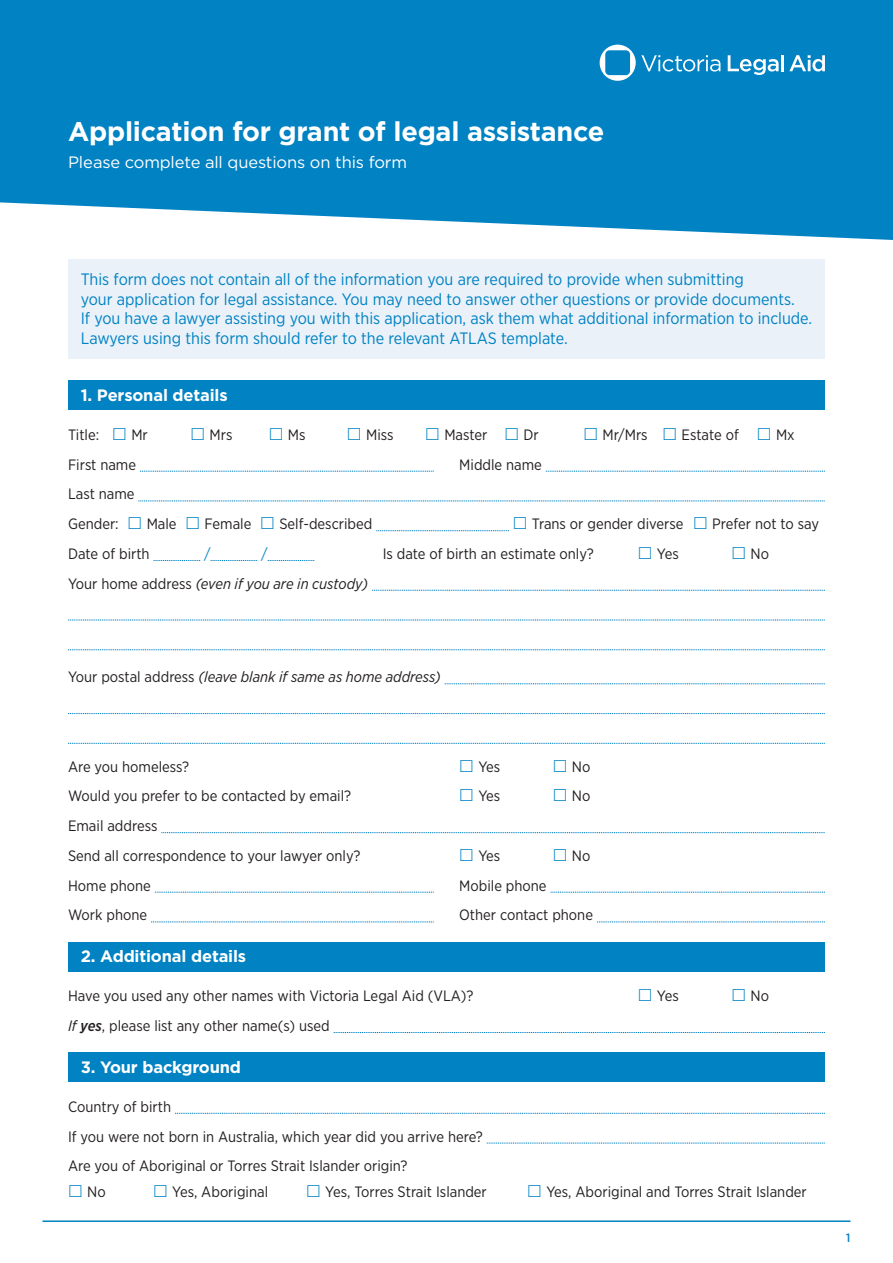
<style>
.page{position:relative;width:893px;height:1263px;background:#fff}
.page>*{position:absolute;margin:0;border:0;box-sizing:border-box;transform-origin:0 0}
.t1{font:700 27px "Gotham";letter-spacing:-.01em;color:#fff}
.t2{font:16.5px/19.5px "Gotham Narrow";color:#0082c3}
.t3{font:700 16.5px "Gotham";letter-spacing:-.01em;color:#fff}
.t4{font:16.5px "Gotham";letter-spacing:-.01em;color:#fff}
.t5{font:15px/29.7px "Gotham Narrow";color:#231f20}
.t6{font:italic 15px "Gotham Narrow";color:#231f20}
.t7{font:15px "Gotham Narrow";color:#0082c3}
.t8{font:500 12px "Gotham Narrow";color:#0082c3}
.s1{font-style:normal}
.s2{font-style:italic}
.s3{font-weight:500;font-style:italic}
</style>
<div class="page">
<svg style="left:0;top:0;width:893px;height:240px;background:#148cc7"></svg>
<div style="left:68px;top:259px;width:757px;height:100px;background:#eaf1f9"></div>
<hr style="left:43px;top:1220px;width:807px;height:2px;background:#0082c3">
<svg style="left:728px;top:55px;width:51px;height:20px"></svg>
<hr style="left:781px;top:55px;width:3px;height:16px;background:#fff">
<svg style="left:789px;top:55px;width:36px;height:17px"></svg>
<svg style="left:600px;top:45px;width:120px;height:36px;background:#2c97cd"></svg>
<div style="left:68px;top:381px;width:757px;height:29px;background:#0082c3"></div>
<svg style="left:140px;top:471px;width:294px;height:1px"></svg>
<svg style="left:546px;top:471px;width:279px;height:1px"></svg>
<svg style="left:138px;top:501px;width:687px;height:1px"></svg>
<svg style="left:154px;top:560px;width:46px;height:1px"></svg>
<svg style="left:211px;top:560px;width:46px;height:1px"></svg>
<svg style="left:268px;top:560px;width:46px;height:1px"></svg>
<svg style="left:372px;top:590px;width:453px;height:1px"></svg>
<svg style="left:68px;top:620px;width:757px;height:1px"></svg>
<svg style="left:68px;top:649px;width:757px;height:1px"></svg>
<svg style="left:445px;top:683px;width:380px;height:1px"></svg>
<svg style="left:68px;top:713px;width:757px;height:1px"></svg>
<svg style="left:68px;top:743px;width:757px;height:1px"></svg>
<svg style="left:161px;top:832px;width:664px;height:1px"></svg>
<svg style="left:155px;top:892px;width:279px;height:1px"></svg>
<svg style="left:550px;top:892px;width:275px;height:1px"></svg>
<svg style="left:151px;top:922px;width:283px;height:1px"></svg>
<svg style="left:597px;top:922px;width:228px;height:1px"></svg>
<div style="left:68px;top:942px;width:757px;height:30px;background:#0082c3"></div>
<svg style="left:334px;top:1032px;width:491px;height:1px"></svg>
<div style="left:68px;top:1052px;width:757px;height:30px;background:#0082c3"></div>
<svg style="left:175px;top:1113px;width:650px;height:1px"></svg>
<svg style="left:487px;top:1143px;width:338px;height:1px"></svg>
<svg style="left:376px;top:530px;width:133px;height:1px"></svg>
<h1 class="t1" style="left:68px;top:113px;width:538px">Application for grant of legal assistance</h1>
<p class="t4" style="left:68px;top:152px;width:341px">Please complete all questions on this form</p>
<p class="t2" style="left:81px;top:269px;width:733px">This form does not contain all of the information you are required to provide when submitting<br>your application for legal assistance. You may need to answer other questions or provide documents.<br>If you have a lawyer assisting you with this application, ask them what additional information to include.<br>Lawyers using this form should refer to the relevant ATLAS template.</p>
<p class="t3" style="left:81px;top:384px;width:148px">1. Personal details</p>
<p class="t5" style="left:68px;top:419px;width:33px">Title:</p>
<p class="t5" style="left:131px;top:419px;width:18px">Mr</p>
<p class="t5" style="left:210px;top:419px;width:24px">Mrs</p>
<p class="t5" style="left:288px;top:419px;width:19px">Ms</p>
<p class="t5" style="left:366px;top:419px;width:29px">Miss</p>
<p class="t5" style="left:444px;top:419px;width:45px">Master</p>
<p class="t5" style="left:523px;top:419px;width:17px">Dr</p>
<p class="t5" style="left:603px;top:419px;width:47px">Mr/Mrs</p>
<p class="t5" style="left:682px;top:419px;width:59px">Estate of</p>
<p class="t5" style="left:776px;top:419px;width:20px">Mx</p>
<p class="t5" style="left:68px;top:449px;width:70px">First name</p>
<p class="t5" style="left:459px;top:449px;width:84px">Middle name</p>
<p class="t5" style="left:68px;top:479px;width:68px">Last name<br>Gender:</p>
<p class="t5" style="left:147px;top:509px;width:31px">Male</p>
<p class="t5" style="left:205px;top:509px;width:48px">Female</p>
<p class="t5" style="left:279px;top:509px;width:95px">Self-described</p>
<p class="t5" style="left:532px;top:509px;width:153px">Trans or gender diverse</p>
<p class="t5" style="left:712px;top:509px;width:108px">Prefer not to say</p>
<p class="t5" style="left:68px;top:538px;width:83px">Date of birth</p>
<p class="t7" style="left:204px;top:544px;width:8px">/</p>
<p class="t7" style="left:261px;top:544px;width:8px">/</p>
<p class="t5" style="left:383px;top:538px;width:213px">Is date of birth an estimate only?</p>
<p class="t5" style="left:657px;top:538px;width:23px">Yes</p>
<p class="t5" style="left:750px;top:538px;width:20px">No</p>
<p class="t6" style="left:68px;top:574px;width:302px"><span class="s1">Your home address</span> (even if you are in custody)</p>
<p class="t6" style="left:68px;top:668px;width:374px"><span class="s1">Your postal address</span> (leave blank if same as home address)</p>
<p class="t5" style="left:68px;top:751px;width:123px">Are you homeless?</p>
<p class="t5" style="left:478px;top:751px;width:23px">Yes</p>
<p class="t5" style="left:572px;top:751px;width:20px">No</p>
<p class="t5" style="left:68px;top:781px;width:285px">Would you prefer to be contacted by email?</p>
<p class="t5" style="left:478px;top:781px;width:23px">Yes</p>
<p class="t5" style="left:572px;top:781px;width:20px">No</p>
<p class="t5" style="left:68px;top:811px;width:294px">Email address<br>Send all correspondence to your lawyer only?</p>
<p class="t5" style="left:478px;top:840px;width:23px">Yes</p>
<p class="t5" style="left:572px;top:840px;width:20px">No</p>
<p class="t5" style="left:68px;top:870px;width:84px">Home phone</p>
<p class="t5" style="left:459px;top:870px;width:89px">Mobile phone</p>
<p class="t5" style="left:68px;top:900px;width:81px">Work phone</p>
<p class="t5" style="left:459px;top:900px;width:135px">Other contact phone</p>
<p class="t3" style="left:81px;top:945px;width:167px">2. Additional details</p>
<p class="t5" style="left:68px;top:981px;width:407px">Have you used any other names with Victoria Legal Aid (VLA)?</p>
<p class="t5" style="left:657px;top:981px;width:23px">Yes</p>
<p class="t5" style="left:750px;top:981px;width:20px">No</p>
<p class="t5" style="left:68px;top:1010px;width:263px"><span class="s2">If</span> <span class="s3">yes</span>, please list any other name(s) used</p>
<p class="t3" style="left:81px;top:1056px;width:162px">3. Your background</p>
<p class="t5" style="left:68px;top:1091px;width:416px">Country of birth<br>If you were not born in Australia, which year did you arrive here?<br>Are you of Aboriginal or Torres Strait Islander origin?</p>
<p class="t5" style="left:87px;top:1176px;width:20px">No</p>
<p class="t5" style="left:172px;top:1176px;width:97px">Yes, Aboriginal</p>
<p class="t5" style="left:325px;top:1176px;width:163px">Yes, Torres Strait Islander</p>
<p class="t5" style="left:546px;top:1176px;width:262px">Yes, Aboriginal and Torres Strait Islander</p>
<p class="t8" style="left:846px;top:1230px;width:6px">1</p>
</div>
